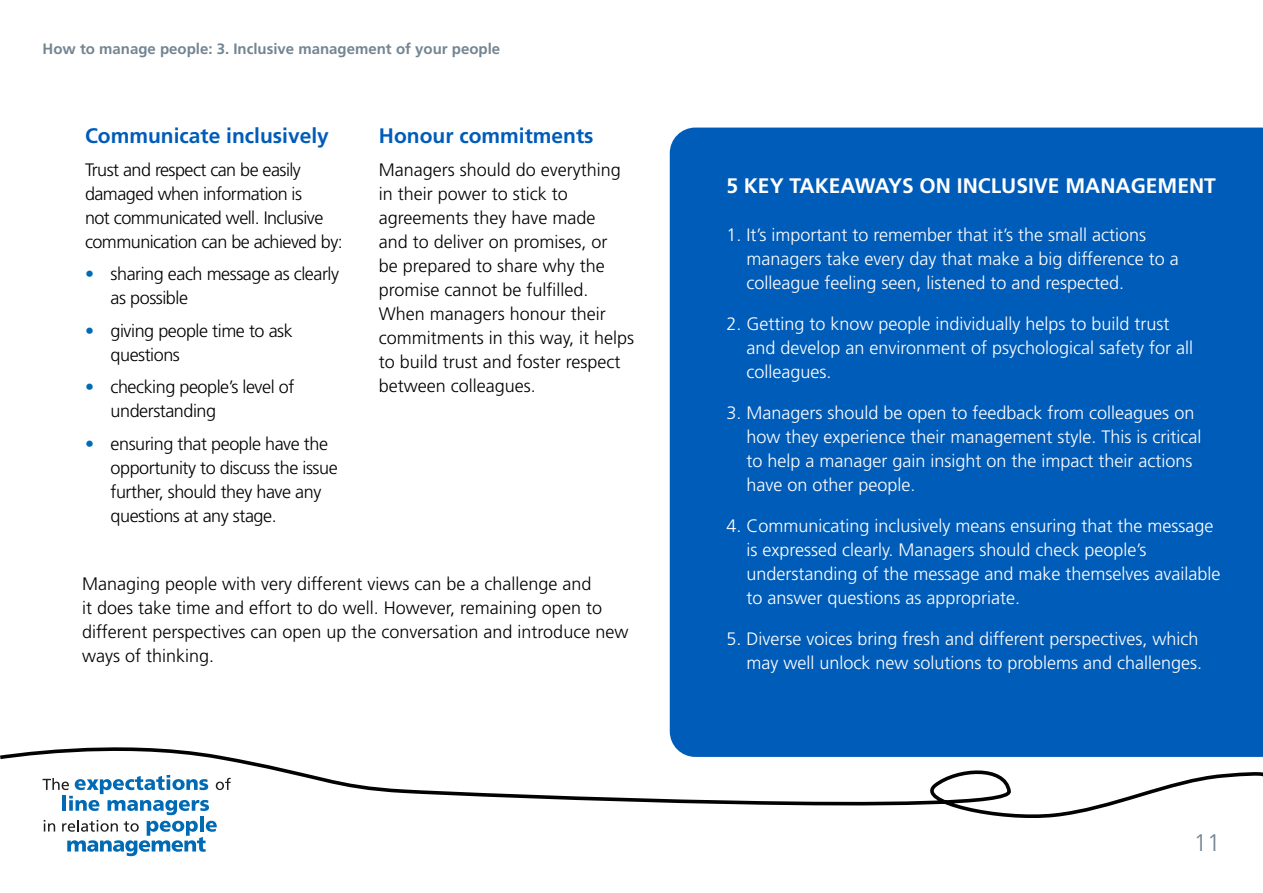
<style>
.page{position:relative;width:1263px;height:893px;background:#fff}
.page>*{position:absolute;margin:0;border:0;box-sizing:border-box;transform-origin:0 0}
.t1{font:300 24px "Frutiger LT Std";color:#738592}
.t2{font:700 21px "Frutiger LT Std";color:#005cb9}
.t3{font:700 21px "Frutiger LT Std";color:#fff}
.t4{font:300 18px/24px "Frutiger LT Std";color:#fff}
.t5{font:300 18px/24px "Frutiger LT Std";color:#000}
.t6{font:300 18px/24px "Frutiger LT Std";letter-spacing:-.025em;color:#000}
.t7{font:300 18px/24px "Frutiger LT Std";letter-spacing:-.03em;color:#000}
.t8{font:700 15px "Frutiger LT Std";color:#738592}
.s1{color:#006ab4}
</style>
<div class="page">
<svg style="left:0;top:747px;width:1263px;height:71px"></svg>
<svg style="left:43px;top:775px;width:188px;height:81px"></svg>
<div style="left:670px;top:128px;width:593px;height:629px;background:#005cb9"></div>
<p class="t8" style="left:43px;top:40px;width:459px">How to manage people: 3. Inclusive management of your people</p>
<p class="t2" style="left:85px;top:124px;width:245px">Communicate inclusively</p>
<p class="t7" style="left:85px;top:158px;width:259px">Trust and respect can be easily damaged when information is<br>not communicated well. Inclusive communication can be achieved by:</p>
<p class="t6" style="left:111px;top:262px;width:230px;text-indent:-26px"><span class="s1">•</span> sharing each message as clearly as possible</p>
<p class="t6" style="left:111px;top:319px;width:184px;text-indent:-26px"><span class="s1">•</span> giving people time to ask questions</p>
<p class="t6" style="left:111px;top:375px;width:185px;text-indent:-26px"><span class="s1">•</span> checking people’s level of understanding</p>
<p class="t6" style="left:111px;top:432px;width:229px;text-indent:-26px"><span class="s1">•</span> ensuring that people have the opportunity to discuss the issue further, should they have any questions at any stage.</p>
<p class="t2" style="left:379px;top:124px;width:216px">Honour commitments</p>
<p class="t5" style="left:379px;top:158px;width:257px">Managers should do everything in their power to stick to agreements they have made<br>and to deliver on promises, or<br>be prepared to share why the promise cannot be fulfilled.<br>When managers honour their commitments in this way, it helps to build trust and foster respect between colleagues.</p>
<p class="t5" style="left:82px;top:572px;width:548px">Managing people with very different views can be a challenge and<br>it does take time and effort to do well. However, remaining open to different perspectives can open up the conversation and introduce new ways of thinking.</p>
<p class="t3" style="left:726px;top:174px;width:491px">5 KEY TAKEAWAYS ON INCLUSIVE MANAGEMENT</p>
<p class="t4" style="left:746px;top:223px;width:434px;text-indent:-20px">1. It’s important to remember that it’s the small actions managers take every day that make a big difference to a colleague feeling seen, listened to and respected.</p>
<p class="t4" style="left:746px;top:312px;width:448px;text-indent:-20px">2. Getting to know people individually helps to build trust and develop an environment of psychological safety for all colleagues.</p>
<p class="t4" style="left:746px;top:401px;width:456px;text-indent:-20px">3. Managers should be open to feedback from colleagues on how they experience their management style. This is critical to help a manager gain insight on the impact their actions have on other people.</p>
<p class="t4" style="left:746px;top:514px;width:475px;text-indent:-20px">4. Communicating inclusively means ensuring that the message is expressed clearly. Managers should check people’s understanding of the message and make themselves available to answer questions as appropriate.</p>
<p class="t4" style="left:726px;top:627px;width:477px;text-align:right">5. Diverse voices bring fresh and different perspectives, which may well unlock new solutions to problems and challenges.</p>
<h1 class="t1" style="left:1194px;top:829px;width:28px">11</h1>
</div>
